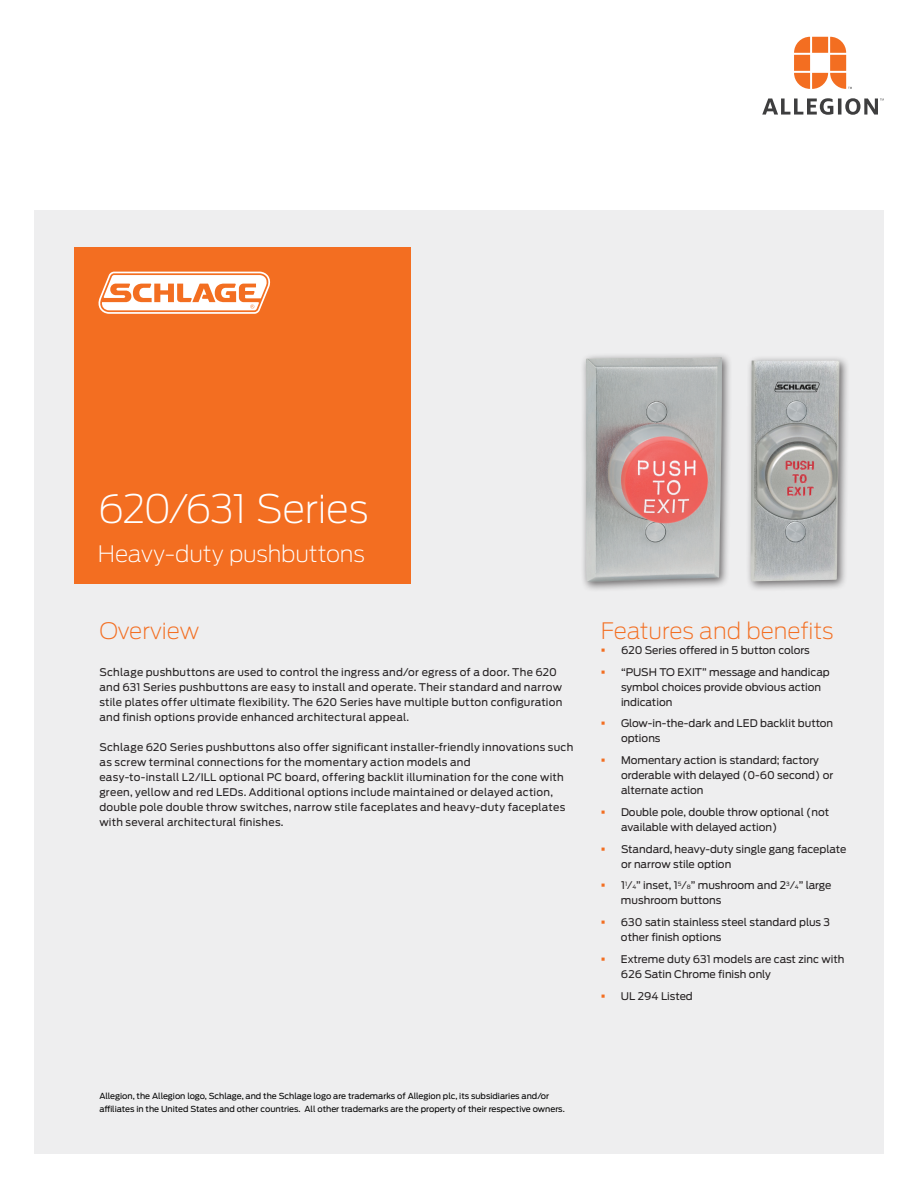
<style>
.page{position:relative;width:918px;height:1188px;background:#fff}
.page>*{position:absolute;margin:0;border:0;box-sizing:border-box;transform-origin:0 0}
.Headline_26_31pt{font:200 39px "Antenna";letter-spacing:-.015em;color:#fff}
.Section_subhead_15_1{font:200 22.5px "Antenna";color:#f36e21}
.Subheadline_15_17pt{font:200 22.5px "Antenna";letter-spacing:-.005em;color:#fff}
.Body_text_8_5_12pt{font:10.5px/15px "Antenna";letter-spacing:.01em;color:#231f20}
.Legal_5_5_9pt{font:8.25px/13.5px "Antenna";color:#000}
.s1{color:#f36e21}
.s2{font-size:5.7px}
</style>
<div class="page">
<div style="left:34px;top:210px;width:850px;height:944px;background:#eeeeef"></div>
<svg style="left:794px;top:37px;width:58px;height:52px"></svg>
<svg style="left:762px;top:98px;width:122px;height:17px"></svg>
<div style="left:74px;top:247px;width:337px;height:336px;background:#f36e21"></div>
<svg style="left:98px;top:272px;width:173px;height:42px"></svg>
<div style="left:581px;top:352px;width:152px;height:240px;background:#231f20;opacity:.65"></div>
<img style="left:586px;top:357px;width:136px;height:225px">
<div style="left:746px;top:355px;width:104px;height:237px;background:#231f20;opacity:.65"></div>
<img style="left:751px;top:361px;width:88px;height:220px">
<p class="Headline_26_31pt" style="left:98px;top:483px;width:272px">620/631 Series</p>
<p class="Subheadline_15_17pt" style="left:98px;top:539px;width:268px">Heavy-duty pushbuttons</p>
<p class="Section_subhead_15_1" style="left:99px;top:616px;width:101px">Overview</p>
<p class="Body_text_8_5_12pt" style="left:99px;top:665px;width:465px">Schlage pushbuttons are used to control the ingress and/or egress of a door. The 620 and 631 Series pushbuttons are easy to install and operate. Their standard and narrow stile plates offer ultimate flexibility. The 620 Series have multiple button configuration and finish options provide enhanced architectural appeal.</p>
<p class="Body_text_8_5_12pt" style="left:99px;top:740px;width:475px">Schlage 620 Series pushbuttons also offer significant installer-friendly innovations such as screw terminal connections for the momentary action models and<br>easy-to-install L2/ILL optional PC board, offering backlit illumination for the cone with green, yellow and red LEDs. Additional options include maintained or delayed action, double pole double throw switches, narrow stile faceplates and heavy-duty faceplates with several architectural finishes.</p>
<p class="Section_subhead_15_1" style="left:601px;top:616px;width:234px">Features and benefits</p>
<p class="Body_text_8_5_12pt" style="left:601px;top:642px;width:211px"><span class="s1">▪</span> 620 Series offered in 5 button colors</p>
<p class="Body_text_8_5_12pt" style="left:621px;top:664px;width:210px;text-indent:-20px"><span class="s1">▪</span> “PUSH TO EXIT” message and handicap symbol choices provide obvious action indication</p>
<p class="Body_text_8_5_12pt" style="left:621px;top:716px;width:214px;text-indent:-20px"><span class="s1">▪</span> Glow-in-the-dark and LED backlit button options</p>
<p class="Body_text_8_5_12pt" style="left:621px;top:753px;width:214px;text-indent:-20px"><span class="s1">▪</span> Momentary action is standard; factory orderable with delayed (0-60 second) or alternate action</p>
<p class="Body_text_8_5_12pt" style="left:621px;top:804px;width:210px;text-indent:-20px"><span class="s1">▪</span> Double pole, double throw optional (not available with delayed action)</p>
<p class="Body_text_8_5_12pt" style="left:621px;top:841px;width:227px;text-indent:-20px"><span class="s1">▪</span> Standard, heavy-duty single gang faceplate or narrow stile option</p>
<p class="Body_text_8_5_12pt" style="left:621px;top:878px;width:212px;text-indent:-20px"><span class="s1">▪</span> 1<sup>1</sup>⁄<span class="s2">4</span>” inset, 1<sup>5</sup>⁄<span class="s2">8</span>” mushroom and 2<sup>3</sup>⁄<span class="s2">4</span>” large mushroom buttons</p>
<p class="Body_text_8_5_12pt" style="left:621px;top:915px;width:211px;text-indent:-20px"><span class="s1">▪</span> 630 satin stainless steel standard plus 3 other finish options</p>
<p class="Body_text_8_5_12pt" style="left:621px;top:951px;width:225px;text-indent:-20px"><span class="s1">▪</span> Extreme duty 631 models are cast zinc with<br>626 Satin Chrome finish only</p>
<p class="Body_text_8_5_12pt" style="left:601px;top:988px;width:94px"><span class="s1">▪</span> UL 294 Listed</p>
<p class="Legal_5_5_9pt" style="left:99px;top:1089px;width:467px">Allegion, the Allegion logo, Schlage, and the Schlage logo are trademarks of Allegion plc, its subsidiaries and/or affiliates in the United States and other countries. All other trademarks are the property of their respective owners.</p>
</div>
